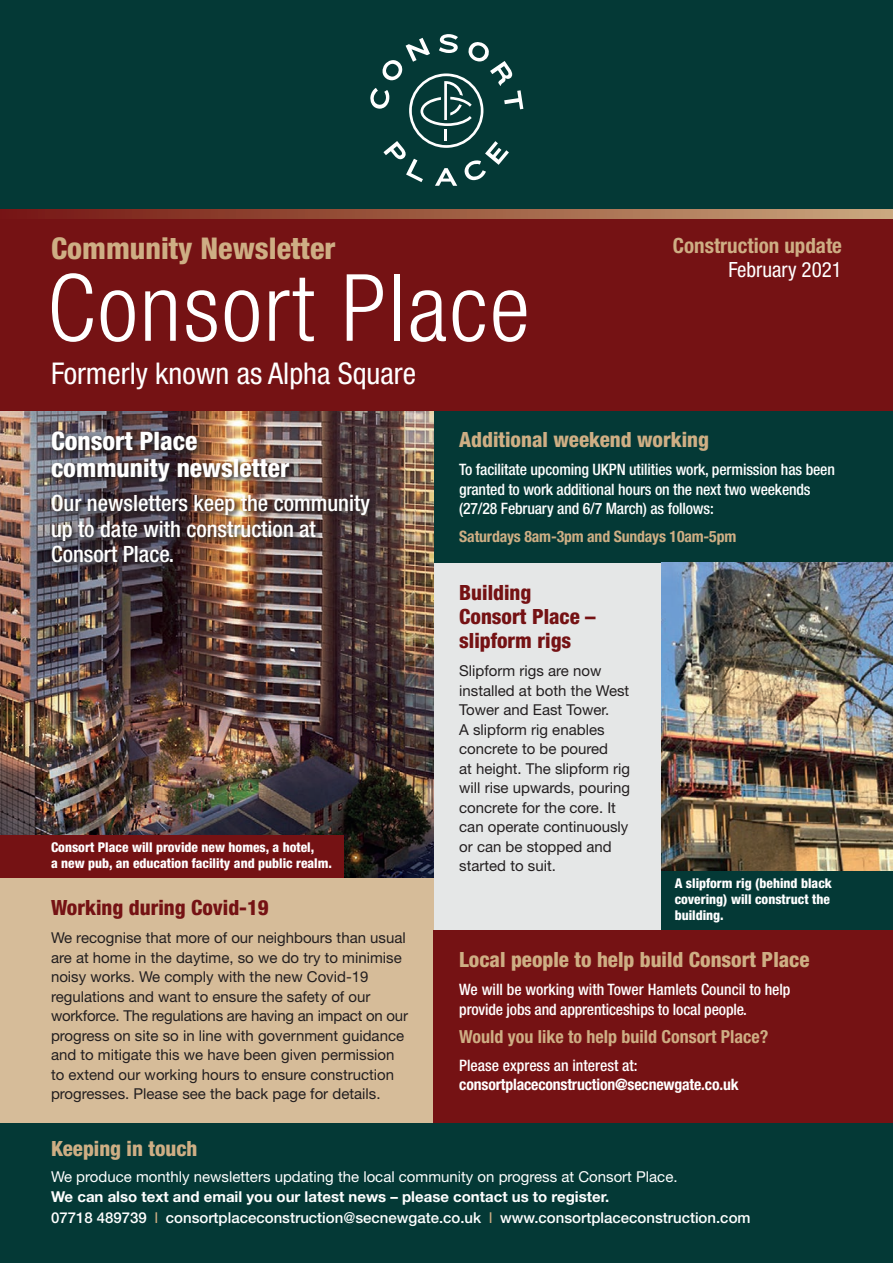
<style>
.page{position:relative;width:893px;height:1263px;background:#fff}
.page>*{position:absolute;margin:0;border:0;box-sizing:border-box;transform-origin:0 0}
.t1{font:300 condensed 93px "Helvetica Neue LT Pro";letter-spacing:.025em;color:#fff}
.t2{font:condensed 30px "Helvetica Neue LT Pro";color:#fff}
.t3{font:800 condensed 30px "Helvetica Neue LT Pro";color:#ceae84}
.t4{font:800 condensed 25.5px/27px "Helvetica Neue LT Pro";color:#fff}
.t5{font:500 condensed 22.5px/25.5px "Helvetica Neue LT Pro";color:#fff}
.t6{font:800 condensed 21px "Helvetica Neue LT Pro";color:#ceae84}
.t7{font:800 condensed 21px/24px "Helvetica Neue LT Pro";color:#751214}
.t8{font:700 condensed 21px "Helvetica Neue LT Pro";color:#ceae84}
.t9{font:condensed 21px "Helvetica Neue LT Pro";color:#fff}
.t10{font:700 condensed 18px "Helvetica Neue LT Pro";color:#ceae84}
.t11{font:500 condensed 15.75px/19.5px "Helvetica Neue LT Pro";letter-spacing:-.01em;color:#fff}
.t12{font:700 condensed 15.75px "Helvetica Neue LT Pro";letter-spacing:-.01em;color:#fff}
.t13{font:700 condensed 15.75px "Helvetica Neue LT Pro";letter-spacing:-.01em;color:#ceae84}
.t14{font:15px/19.5px "Helvetica Neue LT Pro";color:#231f20}
.t15{font:500 15px/20.5px "Helvetica Neue LT Pro";color:#fff}
.t16{font:15px "Helvetica Neue LT Pro";color:#fff}
.t17{font:800 condensed 13.5px/16.2px "Helvetica Neue LT Pro";color:#fff}
.s1{font-weight:700}
.s2{font-weight:400;color:#ceae84}
</style>
<div class="page">
<div style="left:434px;top:563px;width:459px;height:367px;background:#e5e7e7"></div>
<div style="left:0;top:218px;width:893px;height:193px;background:#751214"></div>
<div style="left:0;top:0;width:893px;height:210px;background:#043936"></div>
<svg style="left:370px;top:34px;width:153px;height:152px"></svg>
<svg style="left:0;top:210px;width:893px;height:8px;background:#9e5d45"></svg>
<div style="left:0;top:1123px;width:893px;height:140px;background:#043936"></div>
<div style="left:0;top:878px;width:434px;height:245px;background:#d6bc99"></div>
<div style="left:434px;top:411px;width:459px;height:152px;background:#043936"></div>
<img style="left:662px;top:563px;width:231px;height:309px">
<div style="left:662px;top:872px;width:231px;height:58px;background:#043936"></div>
<img style="left:0;top:411px;width:434px;height:467px">
<img style="left:50px;top:429px;width:326px;height:141px">
<div style="left:0;top:836px;width:343px;height:42px;background:#751214"></div>
<div style="left:434px;top:930px;width:459px;height:193px;background:#751214"></div>
<h2 class="t3" style="left:51px;top:230px;width:286px">Community Newsletter</h2>
<h1 class="t1" style="left:47px;top:254px;width:484px">Consort Place</h1>
<h2 class="t2" style="left:51px;top:355px;width:366px">Formerly known as Alpha Square</h2>
<h3 class="t8" style="left:673px;top:233px;width:171px">Construction update</h3>
<h3 class="t9" style="left:728px;top:257px;width:115px">February 2021</h3>
<h3 class="t4" style="left:51px;top:427px;width:240px">Consort Place community newsletter</h3>
<h3 class="t5" style="left:51px;top:490px;width:320px">Our newsletters keep the community up to date with construction at<br>Consort Place.</h3>
<p class="t17" style="left:51px;top:839px;width:283px">Consort Place will provide new homes, a hotel,<br>a new pub, an education facility and public realm.</p>
<h3 class="t7" style="left:51px;top:895px;width:219px">Working during Covid-19</h3>
<p class="t14" style="left:51px;top:928px;width:359px">We recognise that more of our neighbours than usual are at home in the daytime, so we do try to minimise noisy works. We comply with the new Covid-19 regulations and want to ensure the safety of our workforce. The regulations are having an impact on our progress on site so in line with government guidance and to mitigate this we have been given permission to extend our working hours to ensure construction progresses. Please see the back page for details.</p>
<h3 class="t6" style="left:459px;top:427px;width:251px">Additional weekend working</h3>
<p class="t11" style="left:459px;top:460px;width:377px">To facilitate upcoming UKPN utilities work, permission has been granted to work additional hours on the next two weekends (27/28 February and 6/7 March) as follows:</p>
<p class="t13" style="left:459px;top:527px;width:279px">Saturdays 8am-3pm and Sundays 10am-5pm</p>
<h3 class="t7" style="left:459px;top:580px;width:138px">Building<br>Consort Place – slipform rigs</h3>
<p class="t14" style="left:459px;top:661px;width:172px">Slipform rigs are now installed at both the West<br>Tower and East Tower.<br>A slipform rig enables concrete to be poured<br>at height. The slipform rig will rise upwards, pouring concrete for the core. It can operate continuously or can be stopped and started to suit.</p>
<p class="t17" style="left:675px;top:875px;width:159px">A slipform rig (behind black covering) will construct the building.</p>
<h3 class="t6" style="left:459px;top:947px;width:352px">Local people to help build Consort Place</h3>
<p class="t11" style="left:459px;top:980px;width:333px">We will be working with Tower Hamlets Council to help provide jobs and apprenticeships to local people.</p>
<p class="t10" style="left:459px;top:1026px;width:311px">Would you like to help build Consort Place?</p>
<p class="t11" style="left:459px;top:1055px;width:180px">Please express an interest at:</p>
<p class="t12" style="left:459px;top:1075px;width:281px">consortplaceconstruction@secnewgate.co.uk</p>
<h3 class="t6" style="left:51px;top:1135px;width:148px">Keeping in touch</h3>
<p class="t16" style="left:51px;top:1167px;width:628px">We produce monthly newsletters updating the local community on progress at Consort Place.</p>
<p class="t15" style="left:51px;top:1186px;width:701px"><span class="s1">We can also text and email you our latest news – please contact us to register.<br></span>07718 489739 <span class="s2">I</span> consortplaceconstruction@secnewgate.co.uk <span class="s2">I</span> www.consortplaceconstruction.com</p>
</div>
